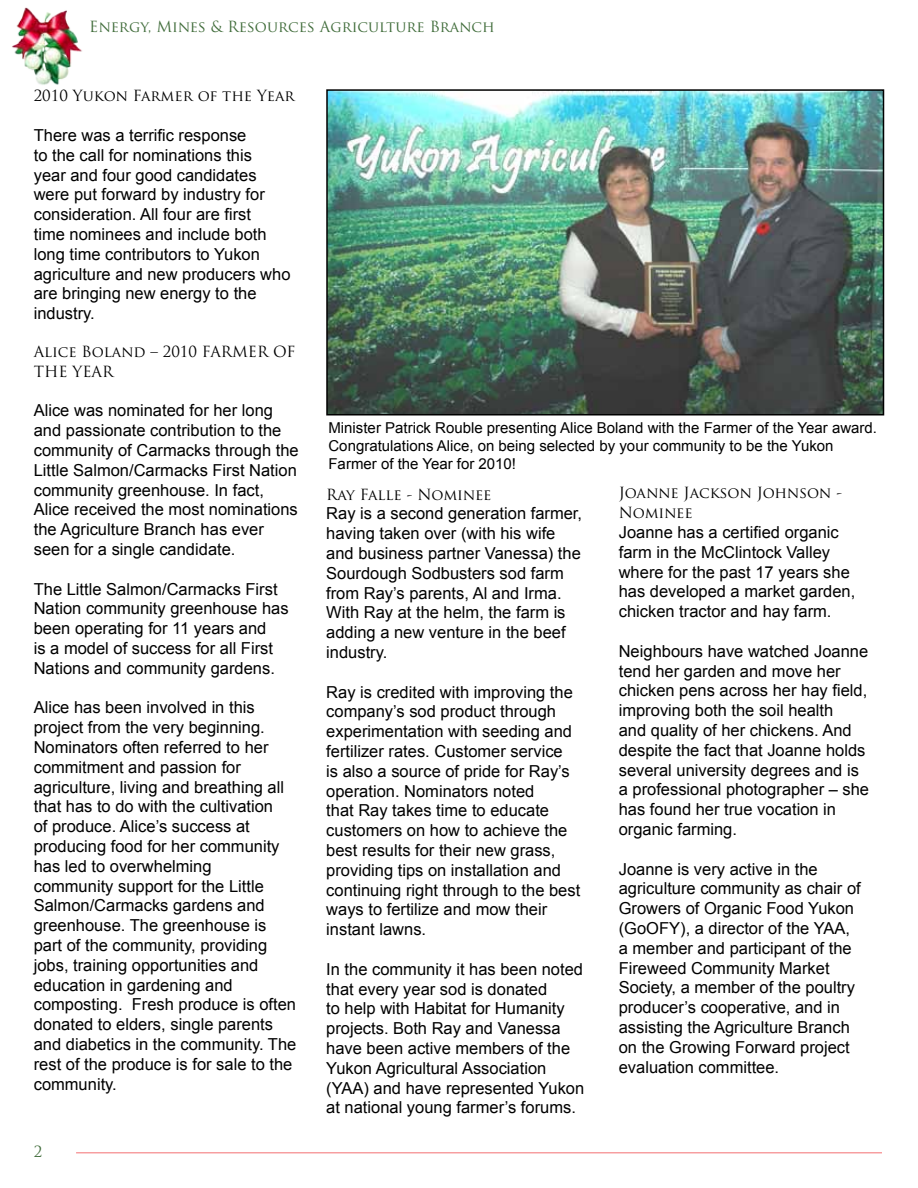
<style>
.page{position:relative;width:918px;height:1188px;background:#fff}
.page>*{position:absolute;margin:0;border:0;box-sizing:border-box;transform-origin:0 0}
.t1{font:16.5px/19.8px "Arial";color:#000}
.t2{font:15px/18px "Arial";color:#000}
.t3{font:15px/19.8px "Trajan Pro";color:#000}
.t4{font:15px "Trajan Pro";color:#406c3a}
</style>
<div class="page">
<hr style="left:76px;top:1152px;width:806px;height:2px;background:#ef3e42">
<img style="left:12px;top:7px;width:70px;height:78px">
<img style="left:329px;top:92px;width:552px;height:321px">
<div style="left:326px;top:89px;width:558px;height:327px;border:2px solid #000"></div>
<p class="t4" style="left:89px;top:17px;width:407px">Energy, Mines &amp; Resources Agriculture Branch</p>
<p class="t3" style="left:34px;top:86px;width:262px">2010 Yukon Farmer of the Year</p>
<p class="t1" style="left:34px;top:125px;width:258px">There was a terrific response<br>to the call for nominations this<br>year and four good candidates were put forward by industry for consideration. All four are first<br>time nominees and include both long time contributors to Yukon agriculture and new producers who are bringing new energy to the industry.</p>
<p class="t3" style="left:34px;top:341px;width:263px">Alice Boland – 2010 FARMER OF<br>THE YEAR</p>
<p class="t1" style="left:34px;top:401px;width:267px">Alice was nominated for her long and passionate contribution to the community of Carmacks through the Little Salmon/Carmacks First Nation community greenhouse. In fact, Alice received the most nominations the Agriculture Branch has ever seen for a single candidate.</p>
<p class="t1" style="left:34px;top:579px;width:256px">The Little Salmon/Carmacks First<br>Nation community greenhouse has been operating for 11 years and<br>is a model of success for all First<br>Nations and community gardens.</p>
<p class="t1" style="left:34px;top:698px;width:264px">Alice has been involved in this project from the very beginning.<br>Nominators often referred to her commitment and passion for agriculture, living and breathing all that has to do with the cultivation<br>of produce. Alice’s success at producing food for her community has led to overwhelming<br>community support for the Little<br>Salmon/Carmacks gardens and greenhouse. The greenhouse is part of the community, providing jobs, training opportunities and education in gardening and composting. Fresh produce is often donated to elders, single parents and diabetics in the community. The rest of the produce is for sale to the community.</p>
<p class="t4" style="left:34px;top:1142px;width:10px">2</p>
<p class="t2" style="left:328px;top:419px;width:550px">Minister Patrick Rouble presenting Alice Boland with the Farmer of the Year award.<br>Congratulations Alice, on being selected by your community to be the Yukon<br>Farmer of the Year for 2010!</p>
<p class="t3" style="left:326px;top:484px;width:167px">Ray Falle - Nominee</p>
<p class="t1" style="left:326px;top:504px;width:257px">Ray is a second generation farmer, having taken over (with his wife and business partner Vanessa) the<br>Sourdough Sodbusters sod farm from Ray’s parents, Al and Irma.<br>With Ray at the helm, the farm is adding a new venture in the beef industry.</p>
<p class="t1" style="left:326px;top:682px;width:256px">Ray is credited with improving the company’s sod product through experimentation with seeding and fertilizer rates. Customer service<br>is also a source of pride for Ray’s operation. Nominators noted<br>that Ray takes time to educate customers on how to achieve the best results for their new grass, providing tips on installation and continuing right through to the best ways to fertilize and mow their instant lawns.</p>
<p class="t1" style="left:326px;top:959px;width:260px">In the community it has been noted that every year sod is donated<br>to help with Habitat for Humanity projects. Both Ray and Vanessa have been active members of the<br>Yukon Agricultural Association (YAA) and have represented Yukon at national young farmer’s forums.</p>
<p class="t3" style="left:619px;top:483px;width:225px">Joanne Jackson Johnson -<br>Nominee</p>
<p class="t1" style="left:619px;top:523px;width:238px">Joanne has a certified organic farm in the McClintock Valley where for the past 17 years she has developed a market garden, chicken tractor and hay farm.</p>
<p class="t1" style="left:619px;top:641px;width:252px">Neighbours have watched Joanne tend her garden and move her chicken pens across her hay field, improving both the soil health<br>and quality of her chickens. And despite the fact that Joanne holds several university degrees and is a professional photographer – she has found her true vocation in organic farming.</p>
<p class="t1" style="left:619px;top:859px;width:244px">Joanne is very active in the agriculture community as chair of<br>Growers of Organic Food Yukon (GoOFY), a director of the YAA, a member and participant of the<br>Fireweed Community Market<br>Society, a member of the poultry producer’s cooperative, and in assisting the Agriculture Branch on the Growing Forward project evaluation committee.</p>
</div>
